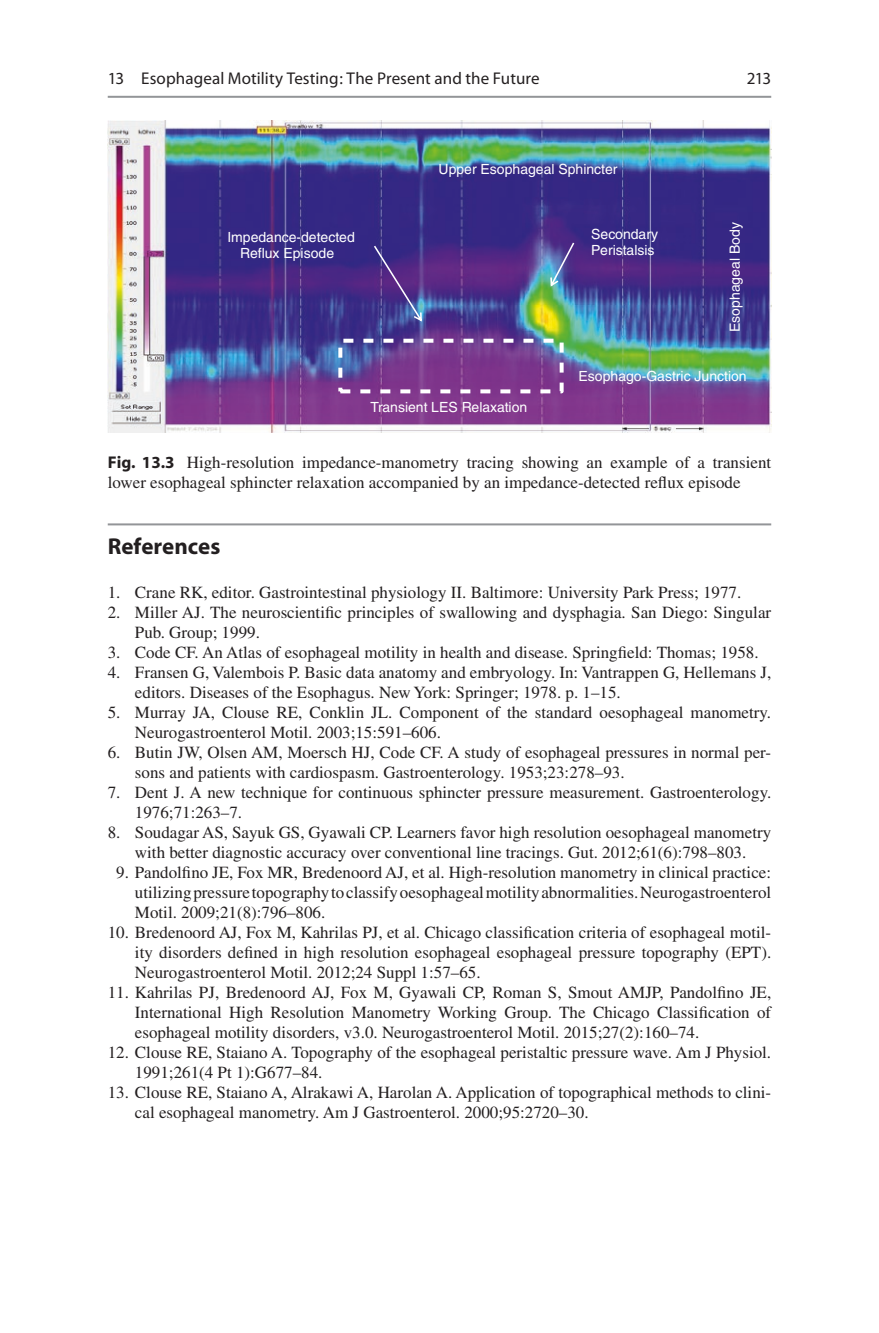
<style>
.page{position:relative;width:879px;height:1333px;background:#fff}
.page>*{position:absolute;margin:0;border:0;box-sizing:border-box;transform-origin:0 0}
.t1{font:700 23px "Rklrcj Myriad";color:#231f20}
.t2{font:17px/20px "Wksgst Times";color:#231f20}
.t3{font:17px "Ykfllx Myriad";letter-spacing:.005em;color:#231f20}
.t4{font:17px "Ykfxsf Myriad";color:#231f20}
.t5{font:14px/16.8px "Flxfjm Helvetica";color:#fff}
.s1{font-family:"Rklrcj Myriad";font-weight:700}
</style>
<div class="page">
<hr style="left:108px;top:523px;width:663px;height:2px;background:#939598">
<img style="left:108px;top:121px;width:663px;height:311px">
<svg style="left:550px;top:243px;width:24px;height:43px"></svg>
<div style="left:338px;top:339px;width:225px;height:54px;border:4px dashed #fff"></div>
<svg style="left:374px;top:246px;width:48px;height:75px;background:#513d90"></svg>
<hr style="left:108px;top:96px;width:663px;height:2px;background:#939598">
<p class="t3" style="left:108px;top:70px;width:433px">13 Esophageal Motility Testing: The Present and the Future</p>
<p class="t5" style="left:227px;top:228px;width:129px;text-align:center">Impedance-detected<br>Reflux Episode</p>
<p class="t5" style="left:438px;top:160px;width:180px">Upper Esophageal Sphincter</p>
<p class="t5" style="left:591px;top:225px;width:68px">Secondary<br>Peristalsis</p>
<p class="t4" style="left:747px;top:70px;width:26px">213</p>
<p class="t5" style="left:726px;top:332px;width:111px;rotate:-90deg">Esophageal Body</p>
<p class="t5" style="left:370px;top:399px;width:158px">Transient LES Relaxation</p>
<p class="t5" style="left:578px;top:368px;width:170px">Esophago-Gastric Junction</p>
<p class="t2" style="left:108px;top:452px;width:665px"><span class="s1">Fig. 13.3</span> High-resolution impedance-manometry tracing showing an example of a transient lower esophageal sphincter relaxation accompanied by an impedance-detected reflux episode</p>
<h1 class="t1" style="left:108px;top:534px;width:114px">References</h1>
<p class="t2" style="left:108px;top:582px;width:635px">1. Crane RK, editor. Gastrointestinal physiology II. Baltimore: University Park Press; 1977.</p>
<p class="t2" style="left:135px;top:602px;width:638px;text-indent:-27px">2. Miller AJ. The neuroscientific principles of swallowing and dysphagia. San Diego: Singular<br>Pub. Group; 1999.</p>
<p class="t2" style="left:108px;top:642px;width:652px">3. Code CF. An Atlas of esophageal motility in health and disease. Springfield: Thomas; 1958.</p>
<p class="t2" style="left:135px;top:662px;width:638px;text-indent:-27px">4. Fransen G, Valembois P. Basic data anatomy and embryology. In: Vantrappen G, Hellemans J, editors. Diseases of the Esophagus. New York: Springer; 1978. p. 1–15.</p>
<p class="t2" style="left:135px;top:702px;width:638px;text-indent:-27px">5. Murray JA, Clouse RE, Conklin JL. Component of the standard oesophageal manometry.<br>Neurogastroenterol Motil. 2003;15:591–606.</p>
<p class="t2" style="left:135px;top:741px;width:638px;text-indent:-27px">6. Butin JW, Olsen AM, Moersch HJ, Code CF. A study of esophageal pressures in normal per&shy;sons and patients with cardiospasm. Gastroenterology. 1953;23:278–93.</p>
<p class="t2" style="left:135px;top:781px;width:638px;text-indent:-27px">7. Dent J. A new technique for continuous sphincter pressure measurement. Gastroenterology.<br>1976;71:263–7.</p>
<p class="t2" style="left:108px;top:821px;width:665px;text-align:center">8. Soudagar AS, Sayuk GS, Gyawali CP. Learners favor high resolution oesophageal manometry with better diagnostic accuracy over conventional line tracings. Gut. 2012;61(6):798–803.</p>
<p class="t2" style="left:135px;top:861px;width:638px;text-align:justify;text-indent:-19px">9. Pandolfino JE, Fox MR, Bredenoord AJ, et al. High-resolution manometry in clinical practice: utilizing pressure topography to classify oesophageal motility abnormalities. Neurogastroenterol Motil. 2009;21(8):796–806.</p>
<p class="t2" style="left:135px;top:921px;width:638px;text-align:justify;text-indent:-27px">10. Bredenoord AJ, Fox M, Kahrilas PJ, et al. Chicago classification criteria of esophageal motil&shy;ity disorders defined in high resolution esophageal esophageal pressure topography (EPT).<br>Neurogastroenterol Motil. 2012;24 Suppl 1:57–65.</p>
<p class="t2" style="left:135px;top:981px;width:638px;text-align:justify;text-indent:-27px">11. Kahrilas PJ, Bredenoord AJ, Fox M, Gyawali CP, Roman S, Smout AMJP, Pandolfino JE, International High Resolution Manometry Working Group. The Chicago Classification of esophageal motility disorders, v3.0. Neurogastroenterol Motil. 2015;27(2):160–74.</p>
<p class="t2" style="left:135px;top:1041px;width:638px;text-indent:-27px">12. Clouse RE, Staiano A. Topography of the esophageal peristaltic pressure wave. Am J Physiol.<br>1991;261(4 Pt 1):G677–84.</p>
<p class="t2" style="left:135px;top:1081px;width:638px;text-indent:-27px">13. Clouse RE, Staiano A, Alrakawi A, Harolan A. Application of topographical methods to clini&shy;cal esophageal manometry. Am J Gastroenterol. 2000;95:2720–30.</p>
</div>
